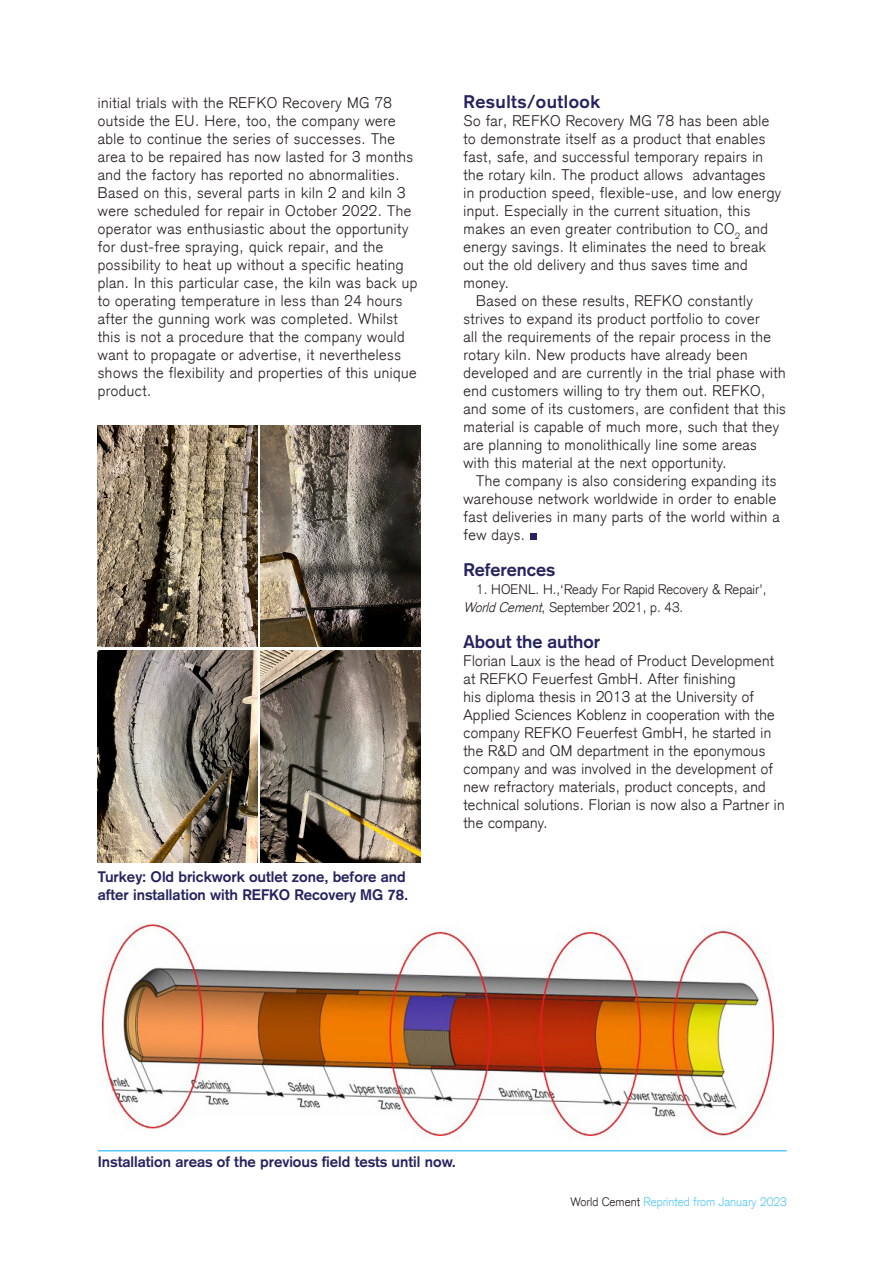
<style>
.page{position:relative;width:893px;height:1263px;background:#fff}
.page>*{position:absolute;margin:0;border:0;box-sizing:border-box;transform-origin:0 0}
.Subhead_1{font:700 18px "Akzidenz Grotesk";color:#26235f}
.Subhead_1-2{font:700 18px "Akzidenz Grotesk";letter-spacing:.03em;color:#26235f}
.Text_1st_Para{font:300 15px/18px "Akzidenz Grotesk";letter-spacing:.03em;color:#231f20}
.Body_Text{font:300 15px/18px "Akzidenz Grotesk";letter-spacing:.03em;color:#231f20}
.Caption__No_Line{font:700 15px/18px "Akzidenz Grotesk";color:#26235f}
.Caption__With_Line{font:700 15px "Akzidenz Grotesk";color:#26235f}
.References{font:300 13.5px/18px "Akzidenz Grotesk";color:#231f20}
.t1{font:300 12px "Akzidenz Grotesk";color:#56c8f3}
.s1{font-style:italic}
.s2{color:#231f20}
</style>
<div class="page">
<div style="left:530px;top:533px;width:7px;height:7px;background:#26235f"></div>
<img style="left:98px;top:426px;width:159px;height:220px">
<img style="left:260px;top:426px;width:161px;height:220px">
<img style="left:98px;top:650px;width:159px;height:212px">
<img style="left:260px;top:650px;width:161px;height:212px">
<img style="left:100px;top:924px;width:675px;height:216px">
<hr style="left:98px;top:1150px;width:689px;height:1px;background:#56c8f3">
<p class="Text_1st_Para" style="left:98px;top:94px;width:321px">initial trials with the REFKO Recovery MG 78 outside the EU. Here, too, the company were able to continue the series of successes. The area to be repaired has now lasted for 3 months and the factory has reported no abnormalities.<br>Based on this, several parts in kiln 2 and kiln 3 were scheduled for repair in October 2022. The operator was enthusiastic about the opportunity for dust-free spraying, quick repair, and the possibility to heat up without a specific heating plan. In this particular case, the kiln was back up to operating temperature in less than 24 hours after the gunning work was completed. Whilst this is not a procedure that the company would want to propagate or advertise, it nevertheless shows the flexibility and properties of this unique product.</p>
<p class="Subhead_1-2" style="left:463px;top:91px;width:138px">Results/outlook</p>
<p class="Text_1st_Para" style="left:463px;top:112px;width:319px">So far, REFKO Recovery MG 78 has been able to demonstrate itself as a product that enables fast, safe, and successful temporary repairs in the rotary kiln. The product allows advantages<br>in production speed, flexible-use, and low energy input. Especially in the current situation, this makes an even greater contribution to CO<sub>2</sub> and energy savings. It eliminates the need to break out the old delivery and thus saves time and money.</p>
<p class="Body_Text" style="left:463px;top:292px;width:324px;text-indent:13px">Based on these results, REFKO constantly strives to expand its product portfolio to cover<br>all the requirements of the repair process in the rotary kiln. New products have already been developed and are currently in the trial phase with end customers willing to try them out. REFKO, and some of its customers, are confident that this material is capable of much more, such that they are planning to monolithically line some areas with this material at the next opportunity.</p>
<p class="Body_Text" style="left:463px;top:472px;width:318px;text-indent:13px">The company is also considering expanding its warehouse network worldwide in order to enable fast deliveries in many parts of the world within a few days.</p>
<p class="Subhead_1" style="left:463px;top:559px;width:93px">References</p>
<p class="References" style="left:463px;top:580px;width:305px;text-indent:13px">1. HOENL. H.,‘Ready For Rapid Recovery &amp; Repair’,<br><span class="s1">WorldCement</span>, September 2021, p. 43.</p>
<p class="Subhead_1" style="left:463px;top:631px;width:138px">About the author</p>
<p class="Text_1st_Para" style="left:463px;top:652px;width:322px">Florian Laux is the head of Product Development at REFKO Feuerfest GmbH. After finishing<br>his diploma thesis in 2013 at the University of Applied Sciences Koblenz in cooperation with the company REFKO Feuerfest GmbH, he started in the R&amp;D and QM department in the eponymous company and was involved in the development of new refractory materials, product concepts, and technical solutions. Florian is now also a Partner in the company.</p>
<p class="Caption__No_Line" style="left:98px;top:867px;width:312px">Turkey: Old brickwork outlet zone, before and after installation with REFKO Recovery MG 78.</p>
<p class="Caption__With_Line" style="left:98px;top:1152px;width:360px">Installation areas of the previous field tests until now.</p>
<p class="t1" style="left:571px;top:1194px;width:218px"><span class="s2">World Cement</span> Reprinted from January 2023</p>
</div>
